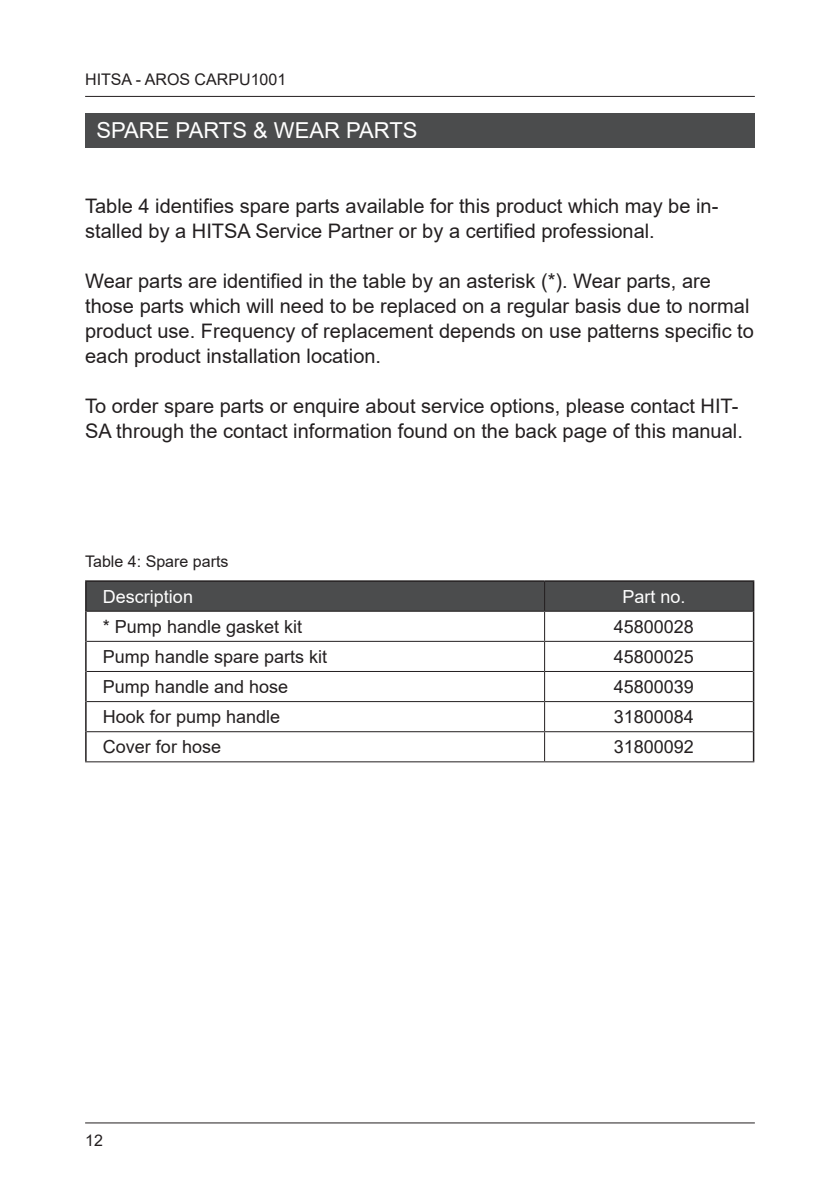
<style>
.page{position:relative;width:840px;height:1191px;background:#fff}
.page>*{position:absolute;margin:0;border:0;box-sizing:border-box;transform-origin:0 0}
.t1{font:22px "Arial";color:#fff}
.t2{font:20px/25px "Arial";color:#231f20}
.t3{font:18px "Arial";color:#231f20}
.t4{font:18px "Arial";color:#fff}
.t5{font:16px "Arial";color:#231f20}
</style>
<div class="page">
<hr style="left:85px;top:96px;width:669px;height:1px;background:#231f20">
<hr style="left:85px;top:1122px;width:669px;height:1px;background:#231f20">
<div style="left:85px;top:113px;width:669px;height:34px;background:#4b4c4d"></div>
<div style="left:87px;top:582px;width:665px;height:28px;background:#4b4c4d"></div>
<hr style="left:87px;top:610px;width:457px;height:1px;background:#231f20">
<hr style="left:544px;top:610px;width:208px;height:1px;background:#231f20">
<hr style="left:544px;top:611px;width:1px;height:30px;background:#231f20">
<hr style="left:87px;top:641px;width:457px;height:1px;background:#231f20">
<hr style="left:544px;top:641px;width:208px;height:1px;background:#231f20">
<hr style="left:87px;top:671px;width:457px;height:1px;background:#231f20">
<hr style="left:544px;top:671px;width:208px;height:1px;background:#231f20">
<hr style="left:87px;top:701px;width:457px;height:1px;background:#231f20">
<hr style="left:544px;top:701px;width:208px;height:1px;background:#231f20">
<hr style="left:87px;top:731px;width:457px;height:1px;background:#231f20">
<hr style="left:544px;top:731px;width:208px;height:1px;background:#231f20">
<svg style="left:544px;top:642px;width:1px;height:119px"></svg>
<hr style="left:85px;top:761px;width:459px;height:1px;background:#231f20">
<hr style="left:544px;top:761px;width:210px;height:1px;background:#231f20">
<hr style="left:85px;top:580px;width:459px;height:2px;background:#231f20">
<hr style="left:85px;top:582px;width:2px;height:29px;background:#231f20">
<hr style="left:544px;top:580px;width:210px;height:2px;background:#231f20">
<hr style="left:752px;top:582px;width:2px;height:29px;background:#231f20">
<hr style="left:85px;top:611px;width:2px;height:30px;background:#231f20">
<hr style="left:752px;top:611px;width:2px;height:30px;background:#231f20">
<hr style="left:85px;top:641px;width:2px;height:30px;background:#231f20">
<hr style="left:752px;top:641px;width:2px;height:30px;background:#231f20">
<hr style="left:85px;top:671px;width:2px;height:30px;background:#231f20">
<hr style="left:752px;top:671px;width:2px;height:30px;background:#231f20">
<hr style="left:85px;top:701px;width:2px;height:30px;background:#231f20">
<hr style="left:752px;top:701px;width:2px;height:30px;background:#231f20">
<hr style="left:85px;top:731px;width:2px;height:30px;background:#231f20">
<hr style="left:752px;top:731px;width:2px;height:30px;background:#231f20">
<p class="t5" style="left:85px;top:68px;width:202px">HITSA - AROS CARPU1001</p>
<p class="t1" style="left:96px;top:116px;width:322px">SPARE PARTS &amp; WEAR PARTS</p>
<p class="t2" style="left:85px;top:193px;width:634px">Table 4 identifies spare parts available for this product which may be in&shy;stalled by a HITSA Service Partner or by a certified professional.</p>
<p class="t2" style="left:85px;top:268px;width:670px">Wear parts are identified in the table by an asterisk (*). Wear parts, are those parts which will need to be replaced on a regular basis due to normal product use. Frequency of replacement depends on use patterns specific to each product installation location.</p>
<p class="t2" style="left:85px;top:393px;width:659px">To order spare parts or enquire about service options, please contact HIT-<br>SA through the contact information found on the back page of this manual.</p>
<p class="t5" style="left:85px;top:550px;width:145px">Table 4: Spare parts</p>
<p class="t4" style="left:103px;top:584px;width:92px">Description</p>
<p class="t4" style="left:622px;top:584px;width:65px">Part no.</p>
<p class="t3" style="left:103px;top:614px;width:201px">* Pump handle gasket kit</p>
<p class="t3" style="left:613px;top:614px;width:82px">45800028</p>
<p class="t3" style="left:103px;top:644px;width:226px">Pump handle spare parts kit</p>
<p class="t3" style="left:613px;top:644px;width:82px">45800025</p>
<p class="t3" style="left:103px;top:674px;width:187px">Pump handle and hose</p>
<p class="t3" style="left:613px;top:674px;width:82px">45800039</p>
<p class="t3" style="left:103px;top:704px;width:179px">Hook for pump handle</p>
<p class="t3" style="left:613px;top:704px;width:82px">31800084</p>
<p class="t3" style="left:103px;top:734px;width:120px">Cover for hose</p>
<p class="t3" style="left:613px;top:734px;width:82px">31800092</p>
<p class="t5" style="left:85px;top:1129px;width:19px">12</p>
</div>
